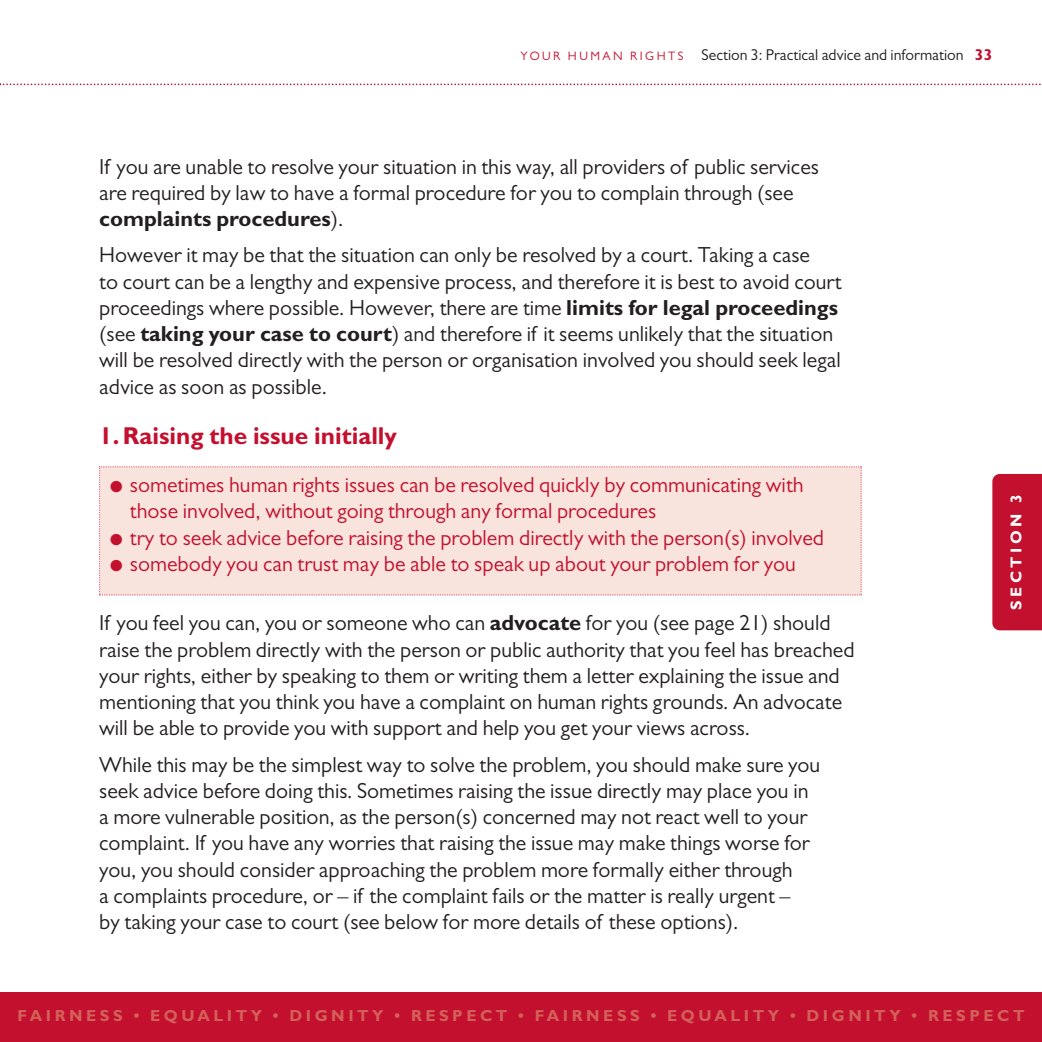
<style>
.page{position:relative;width:1042px;height:1042px;background:#fff}
.page>*{position:absolute;margin:0;border:0;box-sizing:border-box;transform-origin:0 0}
.t1{font:700 24.5px "Gill Sans";color:#c3102f}
.t2{font:21.88px/26.2px "Gill Sans";color:#231f20}
.t3{font:21.88px/26.2px "Gill Sans";color:#c3102f}
.t4{font:700 15.92px "Gill Sans";letter-spacing:.22em;color:#d46159}
.t5{font:15.75px "Gill Sans";color:#231f20}
.t6{font:700 15.75px "Gill Sans";letter-spacing:.22em;color:#fff}
.s1{font-size:12.25px;color:#c3102f}
.s2{font-weight:700;color:#c3102f}
.s3{font-weight:700}
</style>
<div class="page">
<svg style="left:0;top:83px;width:1041px;height:2px"></svg>
<div style="left:0;top:992px;width:1042px;height:50px;background:#c3102f"></div>
<div style="left:99px;top:466px;width:763px;height:129px;background:#f8e3dd"></div>
<div style="left:992px;top:474px;width:50px;height:156px;background:#c3102f"></div>
<p class="t5" style="left:520px;top:50px;width:473px"><span class="s1">YO U R H U M A N R I G H T S</span> Section 3: Practical advice and information <span class="s2">33</span></p>
<p class="t2" style="left:99px;top:155px;width:721px">If you are unable to resolve your situation in this way, all providers of public services are required by law to have a formal procedure for you to complain through (see <span class="s3">complaints procedures</span>).</p>
<p class="t2" style="left:99px;top:244px;width:744px">However it may be that the situation can only be resolved by a court. Taking a case<br>to court can be a lengthy and expensive process, and therefore it is best to avoid court proceedings where possible. However, there are time <span class="s3">limits for legal proceedings </span>(see <span class="s3">taking your case to court</span>) and therefore if it seems unlikely that the situation will be resolved directly with the person or organisation involved you should seek legal advice as soon as possible.</p>
<p class="t1" style="left:99px;top:426px;width:299px">1.Raising the issue initially</p>
<p class="t3" style="left:130px;top:474px;width:675px;text-indent:-20px">● sometimes human rights issues can be resolved quickly by communicating with those involved, without going through any formal procedures</p>
<p class="t3" style="left:110px;top:526px;width:715px">● try to seek advice before raising the problem directly with the person(s) involved</p>
<p class="t3" style="left:110px;top:553px;width:687px">● somebody you can trust may be able to speak up about your problem for you</p>
<p class="t2" style="left:99px;top:612px;width:757px">If you feel you can, you or someone who can <span class="s3">advocate</span> for you (see page 21) should raise the problem directly with the person or public authority that you feel has breached your rights, either by speaking to them or writing them a letter explaining the issue and mentioning that you think you have a complaint on human rights grounds. An advocate will be able to provide you with support and help you get your views across.</p>
<p class="t2" style="left:99px;top:753px;width:722px">While this may be the simplest way to solve the problem, you should make sure you seek advice before doing this. Sometimes raising the issue directly may place you in a more vulnerable position, as the person(s) concerned may not react well to your complaint. If you have any worries that raising the issue may make things worse for you, you should consider approaching the problem more formally either through<br>a complaints procedure, or – if the complaint fails or the matter is really urgent –<br>by taking your case to court (see below for more details of these options).</p>
<p class="t6" style="left:1010px;top:610px;width:117px;rotate:-90deg">SECTION 3</p>
<p class="t4" style="left:18px;top:1009px;width:1008px">FAIRNESS • EQUALITY • DIGNITY • RESPECT • FAIRNESS • EQUALITY • DIGNITY • RESPECT</p>
</div>
